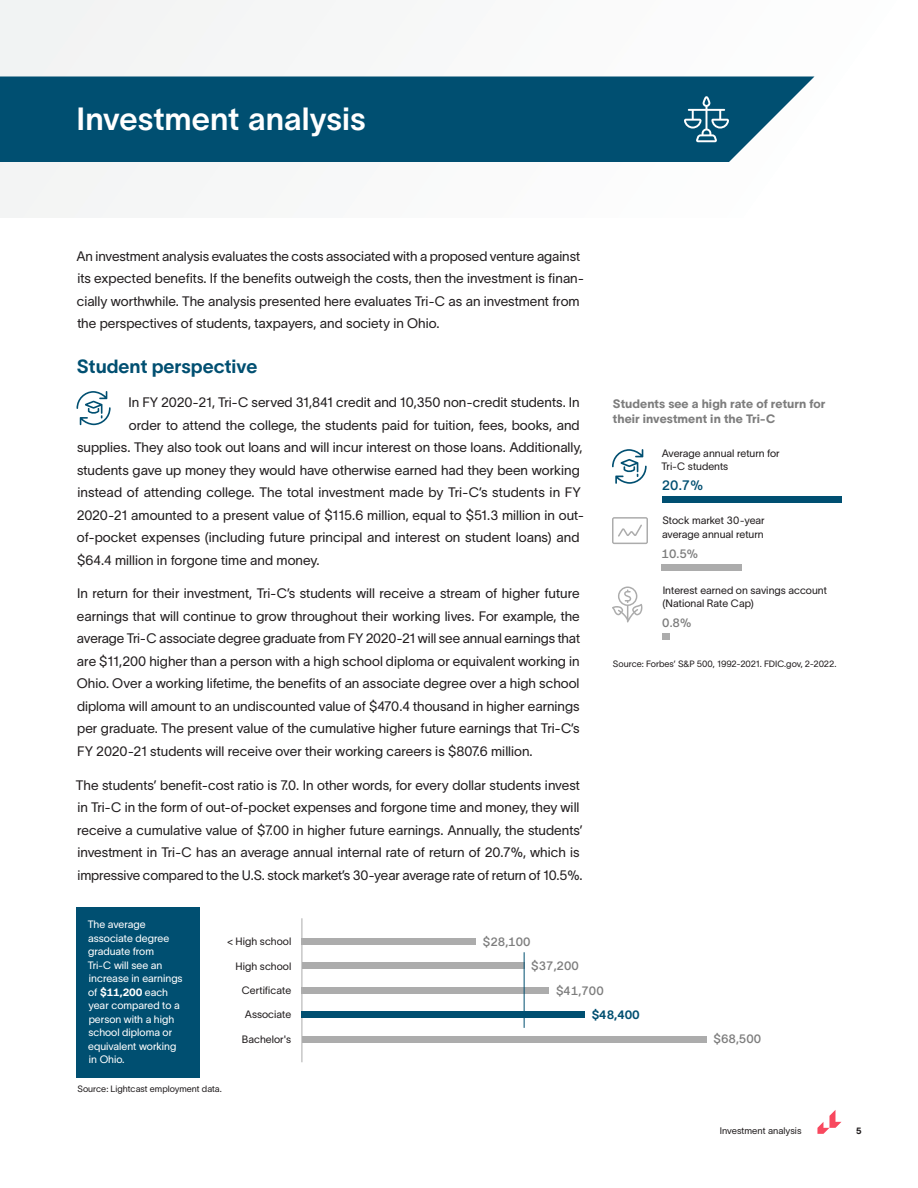
<style>
.page{position:relative;width:918px;height:1188px;background:#fff}
.page>*{position:absolute;margin:0;border:0;box-sizing:border-box;transform-origin:0 0}
.t1{font:540px "Chartwell Bars Vertical";color:#acacac;scale:.15 1}
.t2{font:509.4px "Chartwell Bars Vertical";color:#acacac;scale:.18 1}
.Heading_2_White{font:31.5px "TWK Lausanne 600";color:#fff}
.Heading_3_Secondary{font:18.75px "TWK Lausanne 700";color:#004f71}
.t3{font:13.5px/22.5px "TWK Lausanne 300";color:#231f20}
.t4{font:13.5px "TWK Lausanne 500";color:#004f71}
.Figure_Title{font:12px/15px "TWK Lausanne 800";letter-spacing:.005em;color:#7d7d7d}
.t5{font:12px "TWK Lausanne 500";color:#7d7d7d}
.t6{font:12px "TWK Lausanne 700";color:#004f71}
.Figure_text{font:10.5px/13.5px "TWK Lausanne 300";color:#231f20}
.Figure_text-2{font:10.5px/13.5px "TWK Lausanne 300";color:#fff}
.t7{font:9.3px "TWK Lausanne 300";letter-spacing:.005em;color:#231f20}
.Figure_footnote{font:9px "TWK Lausanne 300";color:#231f20}
.t8{font:9px "TWK Lausanne 800";color:#231f20}
.s1{color:#004f71}
.s2{font-family:"TWK Lausanne 800"}
</style>
<div class="page">
<svg style="left:817px;top:1110px;width:24px;height:24px"></svg>
<div style="left:0;top:0;width:918px;height:218px;background:#f9fafa"></div>
<div style="left:0;top:77px;width:814px;height:85px;background:#004f71"></div>
<svg style="left:77px;top:391px;width:34px;height:34px"></svg>
<svg style="left:684px;top:96px;width:45px;height:46px;background:#377590"></svg>
<svg style="left:612px;top:586px;width:31px;height:36px"></svg>
<svg style="left:612px;top:449px;width:35px;height:35px"></svg>
<svg style="left:612px;top:517px;width:36px;height:27px"></svg>
<div style="left:76px;top:908px;width:124px;height:170px;background:#004f71"></div>
<hr style="left:302px;top:918px;width:1px;height:144px;background:#acacac">
<hr style="left:524px;top:952px;width:1px;height:76px;background:#004f71">
<p class="Heading_2_White" style="left:76px;top:97px;width:291px">Investment analysis</p>
<p class="t3" style="left:76px;top:244px;width:509px">An investment analysis evaluates the costs associated with a proposed venture against its expected benefits. If the benefits outweigh the costs, then the investment is finan&shy;cially worthwhile. The analysis presented here evaluates Tri-C as an investment from the perspectives of students, taxpayers, and society in Ohio.</p>
<p class="Heading_3_Secondary" style="left:77px;top:354px;width:182px">Student perspective</p>
<p class="t3" style="left:129px;top:390px;width:453px">In FY 2020-21, Tri-C served 31,841 credit and 10,350 non-credit students. In</p>
<p class="t3" style="left:129px;top:413px;width:452px">order to attend the college, the students paid for tuition, fees, books, and</p>
<p class="t3" style="left:77px;top:435px;width:507px">supplies. They also took out loans and will incur interest on those loans. Additionally,</p>
<p class="t3" style="left:77px;top:458px;width:504px">students gave up money they would have otherwise earned had they been working</p>
<p class="t3" style="left:77px;top:480px;width:505px">instead of attending college. The total investment made by Tri-C’s students in FY</p>
<p class="t3" style="left:77px;top:503px;width:509px">2020-21 amounted to a present value of $115.6 million, equal to $51.3 million in out-</p>
<p class="t3" style="left:77px;top:525px;width:504px">of-pocket expenses (including future principal and interest on student loans) and</p>
<p class="t3" style="left:77px;top:548px;width:244px">$64.4 million in forgone time and money.</p>
<p class="t3" style="left:77px;top:581px;width:505px;text-align:justify">In return for their investment, Tri-C’s students will receive a stream of higher future earnings that will continue to grow throughout their working lives. For example, the average Tri-C associate degree graduate from FY 2020-21 will see annual earnings that are $11,200 higher than a person with a high school diploma or equivalent working in Ohio. Over a working lifetime, the benefits of an associate degree over a high school diploma will amount to an undiscounted value of $470.4 thousand in higher earnings per graduate. The present value of the cumulative higher future earnings that Tri-C’s FY 2020-21 students will receive over their working careers is $807.6 million.</p>
<p class="t3" style="left:76px;top:773px;width:508px">The students’ benefit-cost ratio is 7.0. In other words, for every dollar students invest in Tri-C in the form of out-of-pocket expenses and forgone time and money, they will receive a cumulative value of $7.00 in higher future earnings. Annually, the students’ investment in Tri-C has an average annual internal rate of return of 20.7%, which is impressive compared to the U.S. stock market’s 30-year average rate of return of 10.5%.</p>
<p class="Figure_Title" style="left:613px;top:395px;width:214px">Students see a high rate of return for their investment in the Tri-C</p>
<p class="Figure_text" style="left:662px;top:445px;width:120px">Average annual return for<br>Tri-C students</p>
<p class="t4" style="left:662px;top:476px;width:43px">20.7%</p>
<p class="t2" style="left:1150px;top:491px;width:853px;rotate:90deg"><span class="s1">47</span>+21+2</p>
<p class="Figure_text" style="left:662px;top:513px;width:104px">Stock market 30-year average annual return</p>
<p class="t5" style="left:662px;top:545px;width:38px">10.5%</p>
<p class="Figure_text" style="left:663px;top:583px;width:166px">Interest earned on savings account (National Rate Cap)</p>
<p class="t5" style="left:662px;top:614px;width:31px">0.8%</p>
<p class="Figure_footnote" style="left:613px;top:658px;width:225px">Source: Forbes’ S&amp;P 500, 1992-2021. FDIC.gov, 2-2022.</p>
<p class="Figure_text-2" style="left:88px;top:917px;width:97px">The average associate degree graduate from<br>Tri-C will see an increase in earnings of <span class="s2">$11,200</span> each year compared to a person with a high school diploma or equivalent working in Ohio.</p>
<p class="Figure_text" style="left:227px;top:934px;width:66px">&lt; High school</p>
<p class="Figure_text" style="left:236px;top:958px;width:57px">High school</p>
<p class="Figure_text" style="left:242px;top:983px;width:51px">Certificate</p>
<p class="Figure_text" style="left:245px;top:1007px;width:48px">Associate</p>
<p class="Figure_text" style="left:242px;top:1032px;width:51px">Bachelor's</p>
<p class="Figure_footnote" style="left:77px;top:1082px;width:146px">Source: Lightcast employment data.</p>
<p class="t5" style="left:483px;top:933px;width:49px">$28,100</p>
<p class="t1" style="left:819px;top:934px;width:749px;rotate:90deg">43+55+6<span class="s1">7</span>+100</p>
<p class="t5" style="left:531px;top:957px;width:49px">$37,200</p>
<p class="t5" style="left:556px;top:982px;width:49px">$41,700</p>
<p class="t6" style="left:592px;top:1006px;width:49px">$48,400</p>
<p class="t5" style="left:714px;top:1031px;width:49px">$68,500</p>
<p class="t7" style="left:720px;top:1124px;width:83px">Investment analysis</p>
<p class="t8" style="left:856px;top:1124px;width:7px">5</p>
</div>
